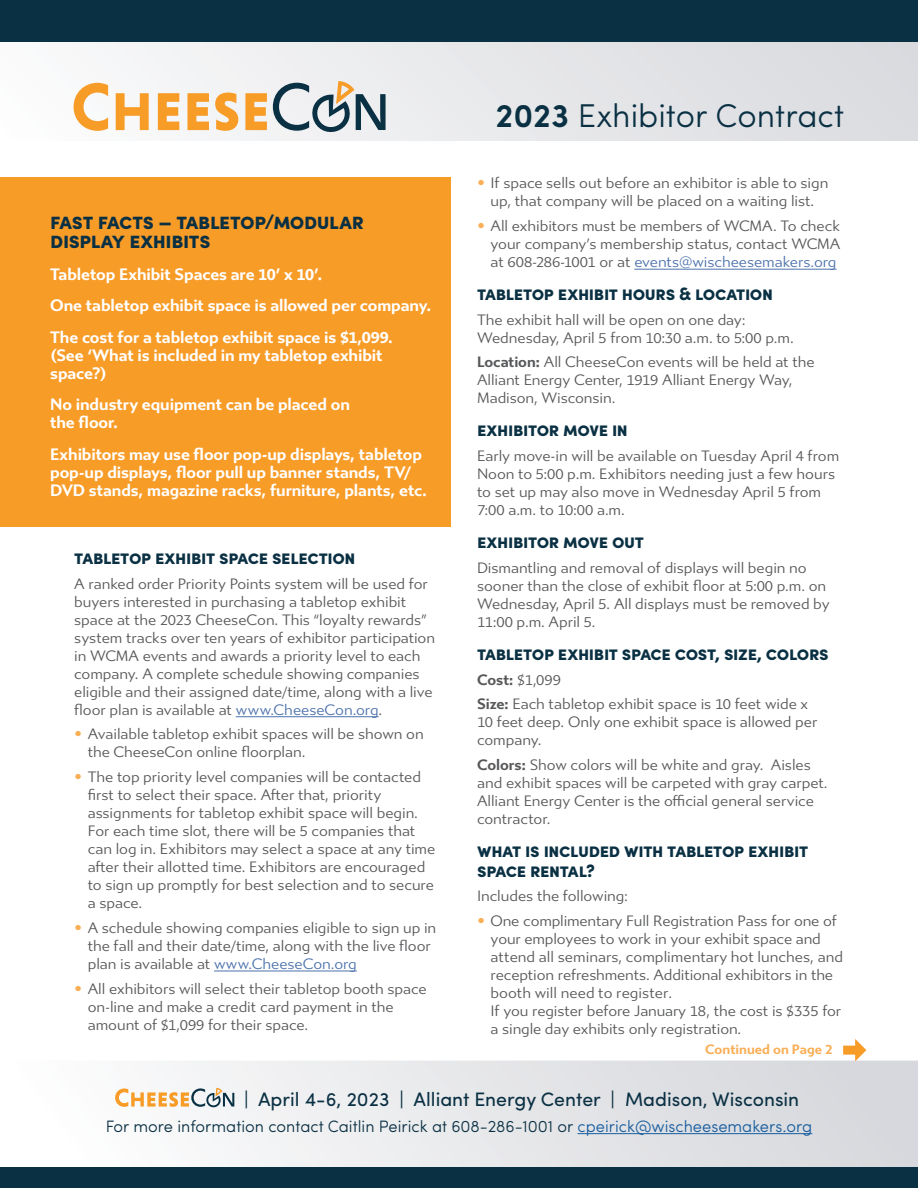
<style>
.page{position:relative;width:918px;height:1188px;background:#fff}
.page>*{position:absolute;margin:0;border:0;box-sizing:border-box;transform-origin:0 0}
.t1{font:300 33px "Sofia Pro";color:#0a3043}
.Special_Heading{font:900 21px/19.5px "Sofia Pro";letter-spacing:-.02em;color:#0a3043}
.t2{font:19.5px "Sofia Pro";color:#0a3043}
.Heading{font:900 18px/19.5px "Sofia Pro";letter-spacing:-.02em;color:#0a3043}
.Special_Body{font:700 16.5px/18px "Gibbs";letter-spacing:-.005em;color:#fff}
.t3{font:300 16.5px "Sofia Pro";color:#0a3043}
.Body{font:15px/18px "Gibbs";letter-spacing:-.005em;color:#57585a}
.Body-2{font:700 13.5px "Gibbs";color:#faae55}
.s1{color:#4d72ac}
.s2{font-family:"Proxima Nova A";font-weight:700;font-size:22.5px;color:#faae55}
.s3{font-weight:600}
.s4{font-weight:700}
.s5{color:#175d9e}
</style>
<div class="page">
<svg style="left:0;top:1061px;width:918px;height:107px"></svg>
<div style="left:0;top:0;width:918px;height:140px;background:linear-gradient(to right,#fbfbfb,#d9dade)"></div>
<hr style="left:236px;top:716px;width:143px;height:1px;background:#4d72ac">
<hr style="left:214px;top:971px;width:143px;height:1px;background:#4d72ac">
<hr style="left:634px;top:269px;width:203px;height:1px;background:#4d72ac">
<svg style="left:74px;top:83px;width:193px;height:48px"></svg>
<svg style="left:273px;top:81px;width:113px;height:53px"></svg>
<div style="left:0;top:177px;width:450px;height:350px;background:#f89c28"></div>
<svg style="left:843px;top:1039px;width:23px;height:22px"></svg>
<hr style="left:577px;top:1133px;width:235px;height:1px;background:#175d9e">
<svg style="left:115px;top:1088px;width:119px;height:20px"></svg>
<div style="left:0;top:0;width:918px;height:41px;background:#0a3043"></div>
<div style="left:0;top:1168px;width:918px;height:20px;background:#0a3043"></div>
<p class="Special_Heading" style="left:50px;top:210px;width:315px">FAST FACTS – TABLETOP/MODULAR<br>DISPLAY EXHIBITS</p>
<p class="Special_Body" style="left:50px;top:266px;width:274px">Tabletop Exhibit Spaces are 10’ x 10’.</p>
<p class="Special_Body" style="left:50px;top:297px;width:383px">One tabletop exhibit space is allowed per company.</p>
<p class="Special_Body" style="left:50px;top:329px;width:344px">The cost for a tabletop exhibit space is $1,099. (See ‘What is included in my tabletop exhibit space?)</p>
<p class="Special_Body" style="left:50px;top:396px;width:301px">No industry equipment can be placed on the floor.</p>
<p class="Special_Body" style="left:50px;top:446px;width:378px">Exhibitors may use floor pop-up displays, tabletop pop-up displays, floor pull up banner stands, TV/<br>DVD stands, magazine racks, furniture, plants, etc.</p>
<p class="Heading" style="left:74px;top:546px;width:283px">TABLETOP EXHIBIT SPACE SELECTION</p>
<p class="Body" style="left:74px;top:575px;width:362px">A ranked order Priority Points system will be used for buyers interested in purchasing a tabletop exhibit space at the 2023 CheeseCon. This “loyalty rewards” system tracks over ten years of exhibitor participation in WCMA events and awards a priority level to each company. A complete schedule showing companies eligible and their assigned date/time, along with a live floor plan is available at <span class="s1">www.CheeseCon.org</span>.</p>
<p class="Body" style="left:88px;top:725px;width:337px;text-indent:-14px"><span class="s2">•</span> Available tabletop exhibit spaces will be shown on the CheeseCon online floorplan.</p>
<p class="Body" style="left:88px;top:768px;width:349px;text-indent:-14px"><span class="s2">•</span> The top priority level companies will be contacted first to select their space. After that, priority assignments for tabletop exhibit space will begin.<br>For each time slot, there will be 5 companies that can log in. Exhibitors may select a space at any time after their allotted time. Exhibitors are encouraged to sign up promptly for best selection and to secure a space.</p>
<p class="Body" style="left:88px;top:919px;width:350px;text-indent:-14px"><span class="s2">•</span> A schedule showing companies eligible to sign up in the fall and their date/time, along with the live floor plan is available at <span class="s1">www.CheeseCon.org</span></p>
<p class="Body" style="left:88px;top:980px;width:341px;text-indent:-14px"><span class="s2">•</span> All exhibitors will select their tabletop booth space on-line and make a credit card payment in the amount of $1,099 for their space.</p>
<p class="t1" style="left:496px;top:92px;width:350px"><span class="s3">2023</span> Exhibitor Contract</p>
<p class="Body" style="left:477px;top:174px;width:353px;text-align:center"><span class="s2">•</span> If space sells out before an exhibitor is able to sign up, that company will be placed on a waiting list.</p>
<p class="Body" style="left:491px;top:217px;width:351px;text-align:justify;text-indent:-14px"><span class="s2">•</span> All exhibitors must be members of WCMA. To check your company’s membership status, contact WCMA at 608-286-1001 or at <span class="s1">events@wischeesemakers.org</span></p>
<p class="Heading" style="left:477px;top:282px;width:297px">TABLETOP EXHIBIT HOURS &amp; LOCATION</p>
<p class="Body" style="left:477px;top:311px;width:318px">The exhibit hall will be open on one day:<br>Wednesday, April 5 from 10:30 a.m. to 5:00 p.m.</p>
<p class="Body" style="left:477px;top:354px;width:339px"><span class="s4">Location:</span> All CheeseCon events will be held at the<br>Alliant Energy Center, 1919 Alliant Energy Way,<br>Madison, Wisconsin.</p>
<p class="Heading" style="left:477px;top:419px;width:152px">EXHIBITOR MOVE IN</p>
<p class="Body" style="left:477px;top:447px;width:364px">Early move-in will be available on Tuesday April 4 from Noon to 5:00 p.m. Exhibitors needing just a few hours to set up may also move in Wednesday April 5 from 7:00 a.m. to 10:00 a.m.</p>
<p class="Heading" style="left:477px;top:531px;width:168px">EXHIBITOR MOVE OUT</p>
<p class="Body" style="left:477px;top:559px;width:354px">Dismantling and removal of displays will begin no sooner than the close of exhibit floor at 5:00 p.m. on Wednesday, April 5. All displays must be removed by 11:00 p.m. April 5.</p>
<p class="Heading" style="left:477px;top:642px;width:353px">TABLETOP EXHIBIT SPACE COST, SIZE, COLORS</p>
<p class="Body" style="left:477px;top:671px;width:85px"><span class="s4">Cost:</span> $1,099</p>
<p class="Body" style="left:477px;top:696px;width:342px"><span class="s4">Size:</span> Each tabletop exhibit space is 10 feet wide x<br>10 feet deep. Only one exhibit space is allowed per company.</p>
<p class="Body" style="left:477px;top:756px;width:352px"><span class="s4">Colors:</span> Show colors will be white and gray. Aisles and exhibit spaces will be carpeted with gray carpet.<br>Alliant Energy Center is the official general service contractor.</p>
<p class="Heading" style="left:477px;top:840px;width:333px">WHAT IS INCLUDED WITH TABLETOP EXHIBIT<br>SPACE RENTAL?</p>
<p class="Body" style="left:477px;top:888px;width:153px">Includes the following:</p>
<p class="Body" style="left:491px;top:912px;width:354px;text-indent:-13px"><span class="s2">•</span> One complimentary Full Registration Pass for one of your employees to work in your exhibit space and attend all seminars, complimentary hot lunches, and reception refreshments. Additional exhibitors in the booth will need to register.<br>If you register before January 18, the cost is $335 for a single day exhibits only registration.</p>
<p class="Body-2" style="left:705px;top:1041px;width:129px">Continued on Page 2</p>
<p class="t2" style="left:244px;top:1085px;width:557px">| April 4-6, 2023 | Alliant Energy Center | Madison, Wisconsin</p>
<p class="t3" style="left:106px;top:1114px;width:708px">For more information contact Caitlin Peirick at 608-286-1001 or <span class="s5">cpeirick@wischeesemakers.org</span></p>
</div>
